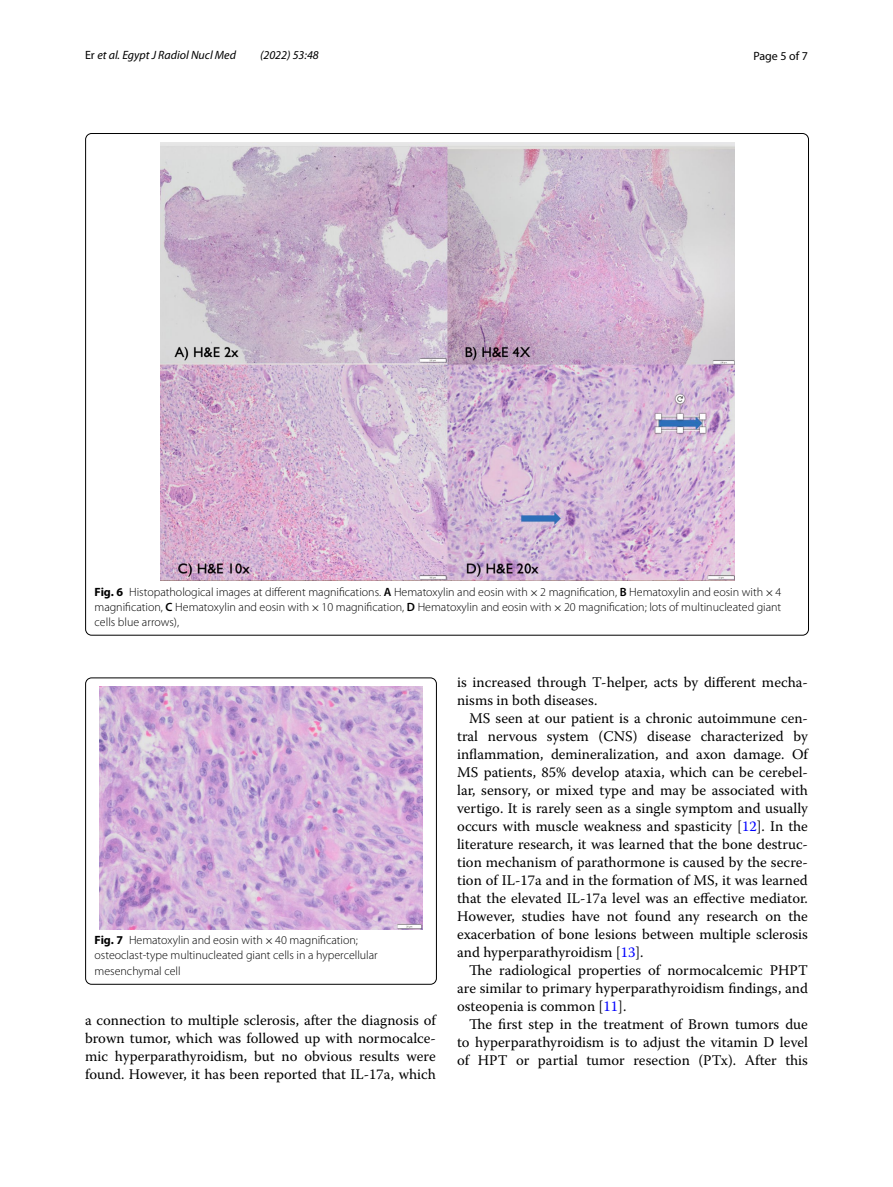
<style>
.page{position:relative;width:893px;height:1187px;background:#fff}
.page>*{position:absolute;margin:0;border:0;box-sizing:border-box;transform-origin:0 0}
.t1{font:14.7px/18px "Warnock Pro";color:#000;text-align:justify}
.t2{font:300 12px/15px "Myriad Pro";color:#000;text-align:justify}
.t3{font:italic 12px "Myriad Pro";color:#000}
.t4{font:12px "Myriad Pro";color:#000}
.s1{font-style:normal}
.s2{font-weight:700}
.s3{font-weight:600}
.s4{font-family:"MTSY";font-weight:400}
.s5{color:#00f}
</style>
<div class="page">
<img style="left:160px;top:142px;width:574px;height:439px">
<img style="left:99px;top:686px;width:324px;height:243px">
<div style="left:85px;top:677px;width:352px;height:307px;border:1px solid #000;border-radius:6px"></div>
<p class="t3" style="left:85px;top:48px;width:152px"><span class="s1">Er</span> et al. Egypt J Radiol Nucl Med</p>
<p class="t3" style="left:260px;top:48px;width:60px">(2022) 53:48</p>
<p class="t4" style="left:753px;top:48px;width:56px">Page 5 of 7</p>
<p class="t2" style="left:95px;top:584px;width:688px"><span class="s2">Fig. 6</span> Histopathological images at different magnifications. <span class="s3">A</span> Hematoxylin and eosin with<span class="s4">×</span>2 magnification, <span class="s3">B</span> Hematoxylin and eosin with<span class="s4">×</span>4 magnification, <span class="s3">C</span> Hematoxylin and eosin with<span class="s4">×</span>10 magnification, <span class="s3">D</span> Hematoxylin and eosin with<span class="s4">×</span>20 magnification; lots of multinucleated giant cells blue arrows),</p>
<p class="t2" style="left:95px;top:933px;width:285px;text-align:left"><span class="s2">Fig. 7</span> Hematoxylin and eosin with<span class="s4">×</span>40 magnification; osteoclast-type multinucleated giant cells in a hypercellular mesenchymal cell</p>
<p class="t1" style="left:85px;top:1010px;width:352px">a connection to multiple sclerosis, after the diagnosis of brown tumor, which was followed up with normocalce&shy;mic hyperparathyroidism, but no obvious results were found. However, it has been reported that IL-17a, which</p>
<p class="t1" style="left:457px;top:673px;width:352px">is increased through T-helper, acts by different mecha&shy;nisms in both diseases.</p>
<p class="t1" style="left:457px;top:709px;width:352px;text-indent:12px">MS seen at our patient is a chronic autoimmune cen&shy;tral nervous system (CNS) disease characterized by inflammation, demineralization, and axon damage. Of MS patients, 85% develop ataxia, which can be cerebel&shy;lar, sensory, or mixed type and may be associated with vertigo. It is rarely seen as a single symptom and usually occurs with muscle weakness and spasticity [<span class="s5">12</span>]. In the literature research, it was learned that the bone destruc&shy;tion mechanism of parathormone is caused by the secre&shy;tion of IL-17a and in the formation of MS, it was learned that the elevated IL-17a level was an effective mediator.<br>However, studies have not found any research on the exacerbation of bone lesions between multiple sclerosis and hyperparathyroidism [<span class="s5">13</span>].</p>
<p class="t1" style="left:457px;top:961px;width:352px;text-indent:12px">The radiological properties of normocalcemic PHPT are similar to primary hyperparathyroidism findings, and osteopenia is common [<span class="s5">11</span>].</p>
<p class="t1" style="left:457px;top:1015px;width:352px;text-indent:12px">The first step in the treatment of Brown tumors due to hyperparathyroidism is to adjust the vitamin D level of HPT or partial tumor resection (PTx). After this</p>
</div>
